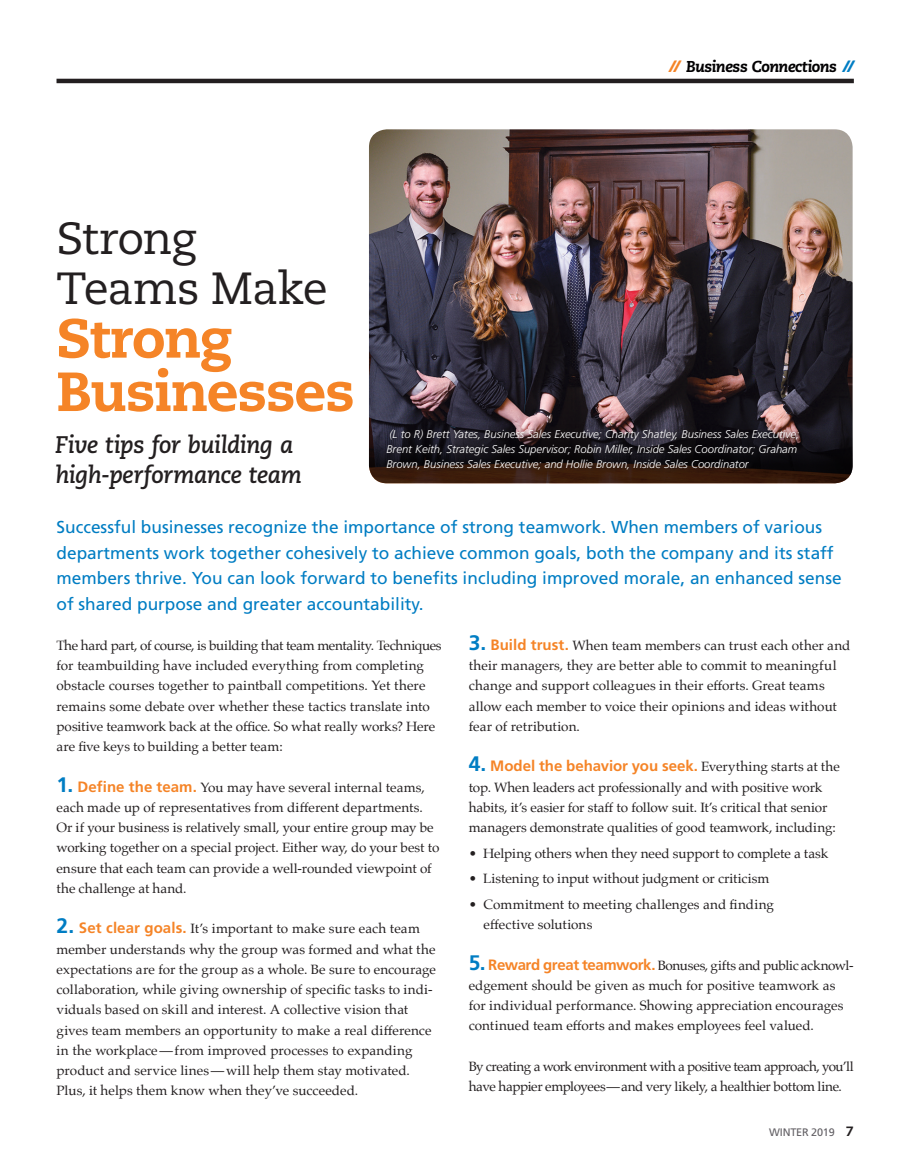
<style>
.page{position:relative;width:906px;height:1161px;background:#fff}
.page>*{position:absolute;margin:0;border:0;box-sizing:border-box;transform-origin:0 0}
.t1{font:800 55.05px/53.4px "Caecilia LT Std";letter-spacing:-.02em;color:#f58427}
.t2{font:45px/49.8px "Caecilia LT Std";letter-spacing:-.025em;color:#231f20}
.t3{font:italic 700 24px/30px "Caecilia LT Std";letter-spacing:-.02em;color:#231f20}
.t4{font:17.25px/25.5px "Frutiger";color:#007dc3}
.t5{font:italic 800 15.75px "Caecilia LT Std";letter-spacing:-.035em;color:#020002}
.t6{font:700 15px "Frutiger";letter-spacing:-.005em;color:#f58427}
.t7{font:13.5px/20.2px "Palatino";color:#231f20}
.t8{font:13.5px/20.2px "Palatino";letter-spacing:-.03em;color:#231f20}
.t9{font:italic 300 11.25px/15px "Frutiger";color:#fff}
.t10{font:10.8px "Frutiger";letter-spacing:-.02em;color:#625f64}
.s1{font-family:"Hermes";font-weight:900;color:#f58427}
.s2{font-family:"Hermes";font-weight:900;color:#007dc3}
.s3{font-family:"Frutiger";font-weight:700;font-size:21px;color:#007dc3}
.s4{font-family:"Frutiger";font-weight:700;font-size:15px;color:#f58427}
.s5{font-size:21px;color:#007dc3}
.s6{font-family:"Palatino";font-weight:400;font-size:13.5px;color:#231f20}
.s7{font-family:"Caecilia LT Std";font-weight:800;font-size:13.5px;color:#231f20}
</style>
<div class="page">
<hr style="left:56px;top:79px;width:797px;height:4px;background:#231f20">
<img style="left:369px;top:129px;width:483px;height:273px">
<svg style="left:369px;top:402px;width:483px;height:81px;background:#382b2e"></svg>
<div style="left:385px;top:428px;width:418px;height:47px;background:#231f20;opacity:.75"></div>
<p class="t5" style="left:669px;top:57px;width:185px"><span class="s1">//</span> Business Connections <span class="s2">//</span></p>
<p class="t2" style="left:56px;top:215px;width:273px">Strong<br>Teams Make</p>
<p class="t1" style="left:56px;top:312px;width:299px">Strong<br>Businesses</p>
<p class="t3" style="left:55px;top:430px;width:248px">Five tips for building a high-performance team</p>
<p class="t9" style="left:386px;top:426px;width:414px">(L to R) Brett Yates, Business Sales Executive; Charity Shatley, Business Sales Executive;<br>Brent Keith, Strategic Sales Supervisor; Robin Miller, Inside Sales Coordinator; Graham<br>Brown, Business Sales Executive; and Hollie Brown, Inside Sales Coordinator</p>
<p class="t4" style="left:56px;top:514px;width:786px">Successful businesses recognize the importance of strong teamwork. When members of various departments work together cohesively to achieve common goals, both the company and its staff members thrive. You can look forward to benefits including improved morale, an enhanced sense of shared purpose and greater accountability.</p>
<p class="t7" style="left:56px;top:635px;width:386px">The hard part, of course, is building that team mentality. Techniques for teambuilding have included everything from completing obstacle courses together to paintball competitions. Yet there remains some debate over whether these tactics translate into positive teamwork back at the office. So what really works? Here are five keys to building a better team:</p>
<p class="t7" style="left:56px;top:777px;width:384px"><span class="s3">1.</span> <span class="s4">Define the team.</span> You may have several internal teams, each made up of representatives from different departments.<br>Or if your business is relatively small, your entire group may be working together on a special project. Either way, do your best to ensure that each team can provide a well-rounded viewpoint of the challenge at hand.</p>
<p class="t7" style="left:56px;top:918px;width:381px"><span class="s3">2.</span> <span class="s4">Set clear goals.</span> It’s important to make sure each team member understands why the group was formed and what the expectations are for the group as a whole. Be sure to encourage collaboration, while giving ownership of specific tasks to indi&shy;viduals based on skill and interest. A collective vision that gives team members an opportunity to make a real difference in the workplace—from improved processes to expanding product and service lines—will help them stay motivated.<br>Plus, it helps them know when they’ve succeeded.</p>
<p class="t7" style="left:468px;top:635px;width:383px"><span class="s3">3.</span> <span class="s4">Build trust.</span> When team members can trust each other and their managers, they are better able to commit to meaningful change and support colleagues in their efforts. Great teams allow each member to voice their opinions and ideas without fear of retribution.</p>
<p class="t6" style="left:468px;top:757px;width:372px"><span class="s5">4.</span> Model the behavior you seek. <span class="s6">Everything starts at the</span></p>
<p class="t7" style="left:468px;top:777px;width:368px">top. When leaders act professionally and with positive work habits, it’s easier for staff to follow suit. It’s critical that senior managers demonstrate qualities of good teamwork, including:</p>
<p class="t7" style="left:468px;top:843px;width:361px">• Helping others when they need support to complete a task</p>
<p class="t7" style="left:468px;top:869px;width:302px">• Listening to input without judgment or criticism</p>
<p class="t7" style="left:483px;top:894px;width:292px;text-indent:-15px">• Commitment to meeting challenges and finding effective solutions</p>
<p class="t7" style="left:468px;top:955px;width:386px"><span class="s3">5.</span> <span class="s4">Reward great teamwork.</span> Bonuses, gifts and public acknowl&shy;edgement should be given as much for positive teamwork as for individual performance. Showing appreciation encourages continued team efforts and makes employees feel valued.</p>
<p class="t8" style="left:468px;top:1056px;width:386px">By creating a work environment with a positive team approach, you’ll have happier employees—and very likely, a healthier bottom line.</p>
<p class="t10" style="left:768px;top:1126px;width:86px">WINTER 2019 <span class="s7">7</span></p>
</div>
